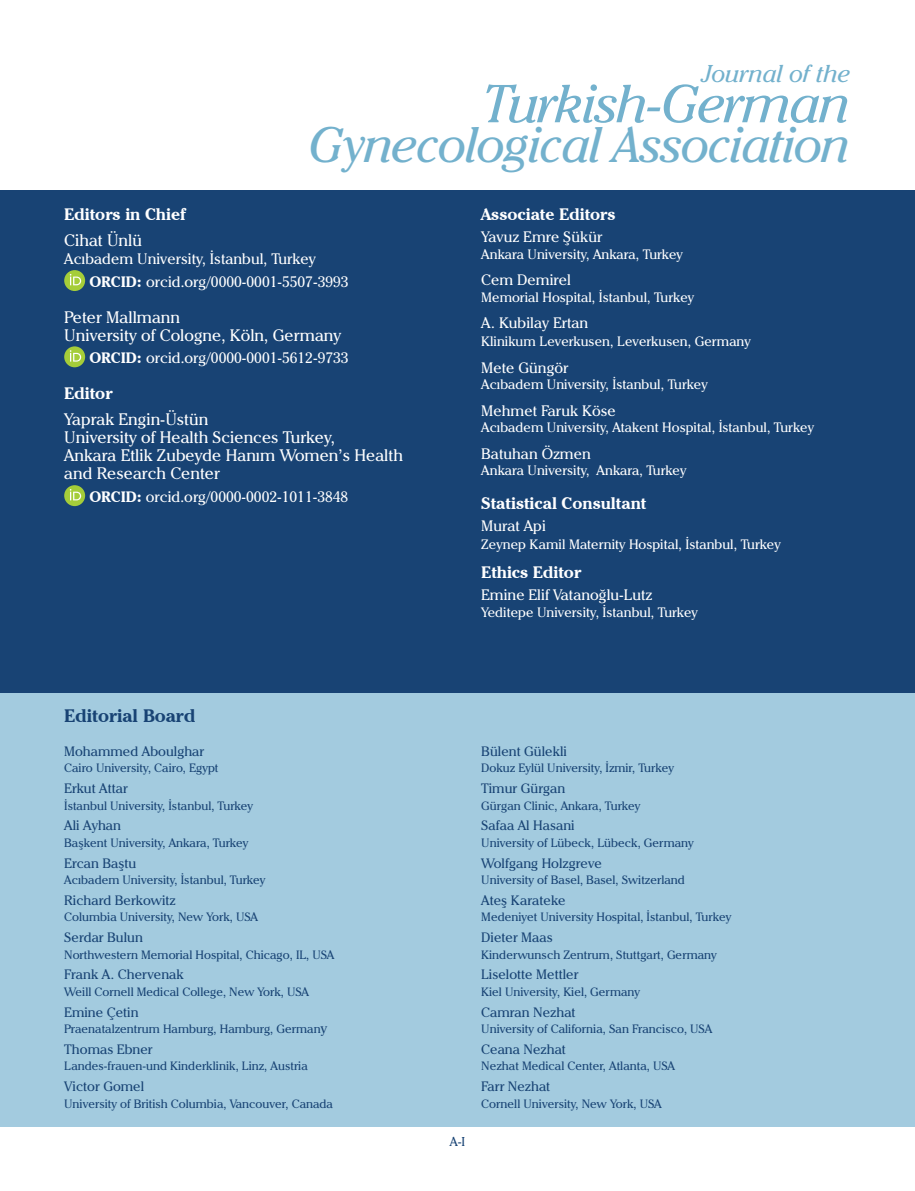
<style>
.page{position:relative;width:915px;height:1191px;background:#fff}
.page>*{position:absolute;margin:0;border:0;box-sizing:border-box;transform-origin:0 0}
.t1{font:italic 52.8px "Cheltenham IT Cby BT";letter-spacing:-.025em;color:#73b1cd}
.t2{font:italic 49.35px "Cheltenham IT Cby BT";letter-spacing:-.025em;color:#73b1cd}
.t3{font:italic 24.15px "Cheltenham IT Cby BT";color:#73b1cd}
.ABSTRACT{font:700 18px "Cheltenham IT Cby BT";color:#184374}
.ABSTRACT-2{font:16.5px/18px "Cheltenham IT Cby BT";color:#fff}
.ABSTRACT-3{font:700 16.5px "Cheltenham IT Cby BT";color:#fff}
.ABSTRACT-4{font:15px "Cheltenham IT Cby BT";color:#fff}
.ABSTRACT-5{font:13.5px "Cheltenham IT Cby BT";color:#fff}
.ABSTRACT-6{font:13.5px "Cheltenham IT Cby BT";color:#184374}
.t4{font:12.75px "Cheltenham IT Cby BT";color:#184374}
.ABSTRACT-7{font:12px "Cheltenham IT Cby BT";color:#184374}
.s1{font-weight:700}
.s2{font-size:13.5px}
</style>
<div class="page">
<div style="left:0;top:668px;width:914px;height:458px;background:#a3cbdf"></div>
<div style="left:0;top:190px;width:914px;height:503px;background:#184374"></div>
<div style="left:64px;top:270px;width:21px;height:21px;background:#a5cd39;border-radius:50%"></div>
<svg style="left:70px;top:274px;width:11px;height:11px"></svg>
<div style="left:64px;top:346px;width:21px;height:21px;background:#a5cd39;border-radius:50%"></div>
<svg style="left:70px;top:350px;width:11px;height:11px"></svg>
<div style="left:64px;top:485px;width:21px;height:21px;background:#a5cd39;border-radius:50%"></div>
<svg style="left:70px;top:489px;width:11px;height:11px"></svg>
<h3 class="t3" style="left:701px;top:59px;width:150px">Journal of the</h3>
<h1 class="t1" style="left:482px;top:71px;width:369px">Turkish-German</h1>
<h2 class="t2" style="left:309px;top:114px;width:543px">Gynecological Association</h2>
<p class="ABSTRACT-3" style="left:64px;top:204px;width:123px">Editors in Chief</p>
<p class="ABSTRACT-2" style="left:64px;top:231px;width:79px">Cihat Ünlü</p>
<p class="ABSTRACT-4" style="left:64px;top:250px;width:253px">Acıbadem University, İstanbul, Turkey</p>
<p class="ABSTRACT-4" style="left:89px;top:272px;width:261px"><span class="s1">ORCID:</span> orcid.org/0000-0001-5507-3993</p>
<p class="ABSTRACT-2" style="left:64px;top:307px;width:117px">Peter Mallmann</p>
<p class="ABSTRACT-2" style="left:64px;top:325px;width:278px">University of Cologne, Köln, Germany</p>
<p class="ABSTRACT-4" style="left:89px;top:348px;width:261px"><span class="s1">ORCID:</span> orcid.org/0000-0001-5612-9733</p>
<p class="ABSTRACT-3" style="left:64px;top:383px;width:50px">Editor</p>
<p class="ABSTRACT-2" style="left:64px;top:410px;width:146px">Yaprak Engin-Üstün</p>
<p class="ABSTRACT-2" style="left:64px;top:428px;width:340px">University of Health Sciences Turkey,<br>Ankara Etlik Zubeyde Hanım Women’s Health and Research Center</p>
<p class="ABSTRACT-4" style="left:89px;top:487px;width:260px"><span class="s1">ORCID:</span> orcid.org/0000-0002-1011-3848</p>
<p class="ABSTRACT" style="left:64px;top:704px;width:133px">Editorial Board</p>
<p class="ABSTRACT-6" style="left:64px;top:742px;width:141px">Mohammed Aboulghar</p>
<p class="ABSTRACT-7" style="left:64px;top:760px;width:156px">Cairo University, Cairo, Egypt</p>
<p class="ABSTRACT-6" style="left:64px;top:780px;width:65px">Erkut Attar</p>
<p class="ABSTRACT-7" style="left:64px;top:798px;width:190px">İstanbul University, İstanbul, Turkey</p>
<p class="ABSTRACT-6" style="left:64px;top:817px;width:58px">Ali Ayhan</p>
<p class="ABSTRACT-7" style="left:64px;top:835px;width:186px">Başkent University, Ankara, Turkey</p>
<p class="ABSTRACT-6" style="left:64px;top:854px;width:74px">Ercan Baştu</p>
<p class="ABSTRACT-7" style="left:64px;top:872px;width:203px">Acıbadem University, İstanbul, Turkey</p>
<p class="ABSTRACT-6" style="left:64px;top:891px;width:113px">Richard Berkowitz</p>
<p class="ABSTRACT-7" style="left:64px;top:909px;width:195px">Columbia University, New York, USA</p>
<p class="ABSTRACT-6" style="left:64px;top:929px;width:80px">Serdar Bulun</p>
<p class="ABSTRACT-7" style="left:64px;top:947px;width:272px">Northwestern Memorial Hospital, Chicago, IL, USA</p>
<p class="ABSTRACT-6" style="left:64px;top:966px;width:121px">Frank A. Chervenak</p>
<p class="ABSTRACT-7" style="left:64px;top:984px;width:246px">Weill Cornell Medical College, New York, USA</p>
<p class="ABSTRACT-6" style="left:64px;top:1003px;width:76px">Emine Çetin</p>
<p class="ABSTRACT-7" style="left:64px;top:1021px;width:264px">Praenatalzentrum Hamburg, Hamburg, German<span class="s2">y</span></p>
<p class="ABSTRACT-6" style="left:64px;top:1040px;width:90px">Thomas Ebner</p>
<p class="ABSTRACT-7" style="left:64px;top:1058px;width:245px">Landes-frauen-und Kinderklinik, Linz, Austria</p>
<p class="ABSTRACT-6" style="left:64px;top:1078px;width:81px">Victor Gomel</p>
<p class="ABSTRACT-7" style="left:64px;top:1096px;width:270px">University of British Columbia, Vancouver, Canada</p>
<p class="ABSTRACT-3" style="left:481px;top:204px;width:136px">Associate Editors</p>
<p class="ABSTRACT-4" style="left:481px;top:227px;width:123px">Yavuz Emre Şükür</p>
<p class="ABSTRACT-5" style="left:481px;top:245px;width:203px">Ankara University, Ankara, Turkey</p>
<p class="ABSTRACT-4" style="left:481px;top:270px;width:91px">Cem Demirel</p>
<p class="ABSTRACT-5" style="left:481px;top:288px;width:214px">Memorial Hospital, İstanbul, Turkey</p>
<p class="ABSTRACT-4" style="left:481px;top:313px;width:108px">A. Kubilay Ertan</p>
<p class="ABSTRACT-5" style="left:481px;top:333px;width:271px">Klinikum Leverkusen, Leverkusen, Germany</p>
<p class="ABSTRACT-4" style="left:481px;top:358px;width:89px">Mete Güngör</p>
<p class="ABSTRACT-5" style="left:481px;top:376px;width:228px">Acıbadem University, İstanbul, Turkey</p>
<p class="ABSTRACT-4" style="left:481px;top:401px;width:136px">Mehmet Faruk Köse</p>
<p class="ABSTRACT-5" style="left:481px;top:419px;width:334px">Acıbadem University, Atakent Hospital, İstanbul, Turkey</p>
<p class="ABSTRACT-4" style="left:481px;top:444px;width:111px">Batuhan Özmen</p>
<p class="ABSTRACT-5" style="left:481px;top:462px;width:207px">Ankara University, Ankara, Turkey</p>
<p class="ABSTRACT-3" style="left:481px;top:493px;width:166px">Statistical Consultant</p>
<p class="ABSTRACT-4" style="left:481px;top:516px;width:66px">Murat Api</p>
<p class="ABSTRACT-5" style="left:481px;top:536px;width:301px">Zeynep Kamil Maternity Hospital, İstanbul, Turkey</p>
<p class="ABSTRACT-3" style="left:481px;top:562px;width:101px">Ethics Editor</p>
<p class="ABSTRACT-4" style="left:481px;top:586px;width:173px">Emine Elif Vatanoğlu-Lutz</p>
<p class="ABSTRACT-5" style="left:481px;top:604px;width:218px">Yeditepe University, İstanbul, Turkey</p>
<p class="t4" style="left:449px;top:1133px;width:17px">A-I</p>
<p class="ABSTRACT-6" style="left:481px;top:742px;width:87px">Bülent Gülekli</p>
<p class="ABSTRACT-7" style="left:481px;top:760px;width:194px">Dokuz Eylül University, İzmir, Turkey</p>
<p class="ABSTRACT-6" style="left:481px;top:780px;width:85px">Timur Gürgan</p>
<p class="ABSTRACT-7" style="left:481px;top:798px;width:161px">Gürgan Clinic, Ankara, Turkey</p>
<p class="ABSTRACT-6" style="left:481px;top:817px;width:95px">Safaa Al Hasani</p>
<p class="ABSTRACT-7" style="left:481px;top:835px;width:214px">University of Lübeck, Lübeck, Germany</p>
<p class="ABSTRACT-6" style="left:481px;top:854px;width:122px">Wolfgang Holzgreve</p>
<p class="ABSTRACT-7" style="left:481px;top:872px;width:205px">University of Basel, Basel, Switzerland</p>
<p class="ABSTRACT-6" style="left:481px;top:891px;width:86px">Ateş Karateke</p>
<p class="ABSTRACT-7" style="left:481px;top:909px;width:251px">Medeniyet University Hospital, İstanbul, Turkey</p>
<p class="ABSTRACT-6" style="left:481px;top:929px;width:73px">Dieter Maas</p>
<p class="ABSTRACT-7" style="left:481px;top:947px;width:237px">Kinderwunsch Zentrum, Stuttgart, Germany</p>
<p class="ABSTRACT-6" style="left:481px;top:966px;width:99px">Liselotte Mettler</p>
<p class="ABSTRACT-7" style="left:481px;top:984px;width:160px">Kiel University, Kiel, Germany</p>
<p class="ABSTRACT-6" style="left:481px;top:1003px;width:96px">Camran Nezhat</p>
<p class="ABSTRACT-7" style="left:481px;top:1021px;width:232px">University of California, San Francisco, USA</p>
<p class="ABSTRACT-6" style="left:481px;top:1040px;width:86px">Ceana Nezhat</p>
<p class="ABSTRACT-7" style="left:481px;top:1058px;width:195px">Nezhat Medical Center, Atlanta, USA</p>
<p class="ABSTRACT-6" style="left:481px;top:1078px;width:70px">Farr Nezhat</p>
<p class="ABSTRACT-7" style="left:481px;top:1096px;width:182px">Cornell University, New York, USA</p>
</div>
